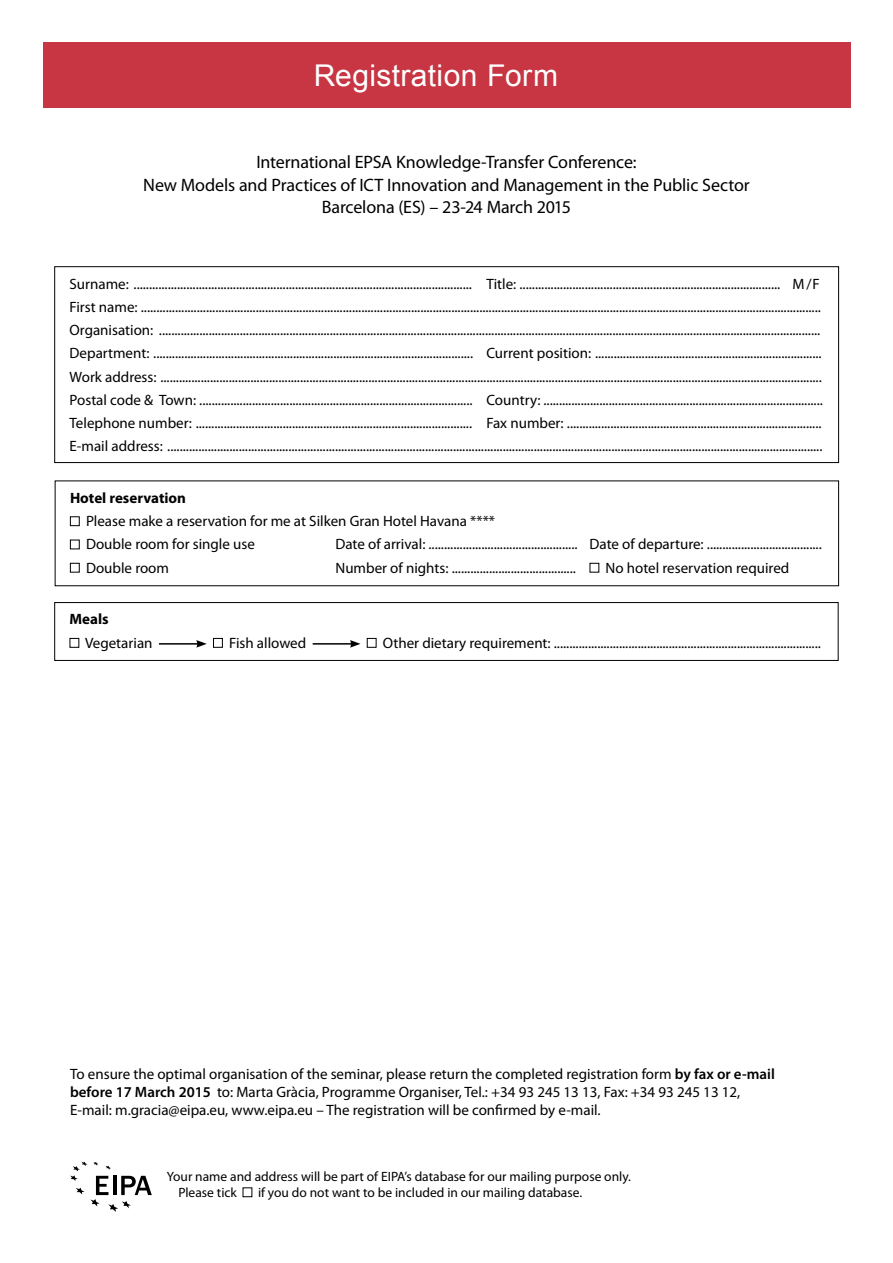
<style>
.page{position:relative;width:893px;height:1263px;background:#fff}
.page>*{position:absolute;margin:0;border:0;box-sizing:border-box;transform-origin:0 0}
.t1{font:30px "Arial";letter-spacing:.015em;color:#fff}
.t2{font:18px/22.5px "Myriad Pro";letter-spacing:-.01em;color:#000;text-align:center}
.t3{font:15px/23.2px "Myriad Pro";color:#000}
.t4{font:700 15px "Myriad Pro";color:#000}
.t5{font:13.5px/16.5px "Myriad Pro";color:#000}
.s1{font-weight:600}
</style>
<div class="page">
<div style="left:43px;top:42px;width:807px;height:66px;background:#c73642"></div>
<div style="left:243px;top:1187px;width:9px;height:10px;border:1px solid #000"></div>
<svg style="left:70px;top:1162px;width:82px;height:50px"></svg>
<div style="left:54px;top:266px;width:785px;height:197px;border:1px solid #000"></div>
<div style="left:70px;top:638px;width:9px;height:10px;border:1px solid #000"></div>
<hr style="left:159px;top:643px;width:40px;height:2px;background:#000">
<svg style="left:196px;top:640px;width:11px;height:8px"></svg>
<div style="left:213px;top:638px;width:10px;height:10px;border:1px solid #000"></div>
<hr style="left:313px;top:643px;width:39px;height:2px;background:#000">
<svg style="left:350px;top:640px;width:10px;height:8px"></svg>
<div style="left:367px;top:638px;width:9px;height:10px;border:1px solid #000"></div>
<div style="left:54px;top:602px;width:784px;height:59px;border:1px solid #000"></div>
<div style="left:70px;top:516px;width:10px;height:10px;border:1px solid #000"></div>
<div style="left:70px;top:540px;width:10px;height:9px;border:1px solid #000"></div>
<div style="left:70px;top:563px;width:10px;height:9px;border:1px solid #000"></div>
<div style="left:590px;top:563px;width:9px;height:9px;border:1px solid #000"></div>
<h1 class="t1" style="left:314px;top:56px;width:246px">Registration Form</h1>
<p class="t2" style="left:143px;top:151px;width:608px">International EPSA Knowledge-Transfer Conference:<br>New Models and Practices of ICT Innovation and Management in the Public Sector<br>Barcelona (ES) – 23-24 March 2015</p>
<p class="t3" style="left:70px;top:272px;width:755px">Surname: ............................................................................................................. Title: .................................................................................... M / F First name: ...........................................................................................................................................................................................................................<br>Organisation: .....................................................................................................................................................................................................................<br>Department: ....................................................................................................... Current position: .........................................................................<br>Work address: .....................................................................................................................................................................................................................<br>Postal code &amp; Town: ........................................................................................ Country: ..........................................................................................<br>Telephone number: ......................................................................................... Fax number: ..................................................................................<br>E-mail address: ...................................................................................................................................................................................................................</p>
<p class="t4" style="left:70px;top:488px;width:118px">Hotel reservation</p>
<p class="t3" style="left:86px;top:510px;width:411px">Please make a reservation for me at Silken Gran Hotel Havana ****<br>Double room for single use</p>
<p class="t3" style="left:335px;top:533px;width:488px">Date of arrival: ................................................ Date of departure: .....................................</p>
<p class="t3" style="left:86px;top:556px;width:85px">Double room</p>
<p class="t3" style="left:335px;top:556px;width:242px">Number of nights: ........................................</p>
<p class="t3" style="left:606px;top:556px;width:185px">No hotel reservation required</p>
<p class="t4" style="left:70px;top:610px;width:41px">Meals</p>
<p class="t3" style="left:85px;top:631px;width:69px">Vegetarian</p>
<p class="t3" style="left:229px;top:631px;width:79px">Fish allowed</p>
<p class="t3" style="left:383px;top:631px;width:440px">Other dietary requirement: ......................................................................................</p>
<p class="t3" style="left:70px;top:1065px;width:706px;line-height:18px">To ensure the optimal organisation of the seminar, please return the completed registration form <span class="s1">by fax or e-mail before 17 March 2015</span> to: Marta Gràcia, Programme Organiser, Tel.: +34 93 245 13 13, Fax: +34 93 245 13 12,<br>E-mail: m.gracia@eipa.eu, www.eipa.eu – The registration will be confirmed by e-mail.</p>
<p class="t5" style="left:178px;top:1168px;width:454px;text-indent:-11px">Your name and address will be part of EIPA’s database for our mailing purpose only.<br>Please tick</p>
<p class="t5" style="left:258px;top:1184px;width:326px">if you do not want to be included in our mailing database.</p>
</div>
